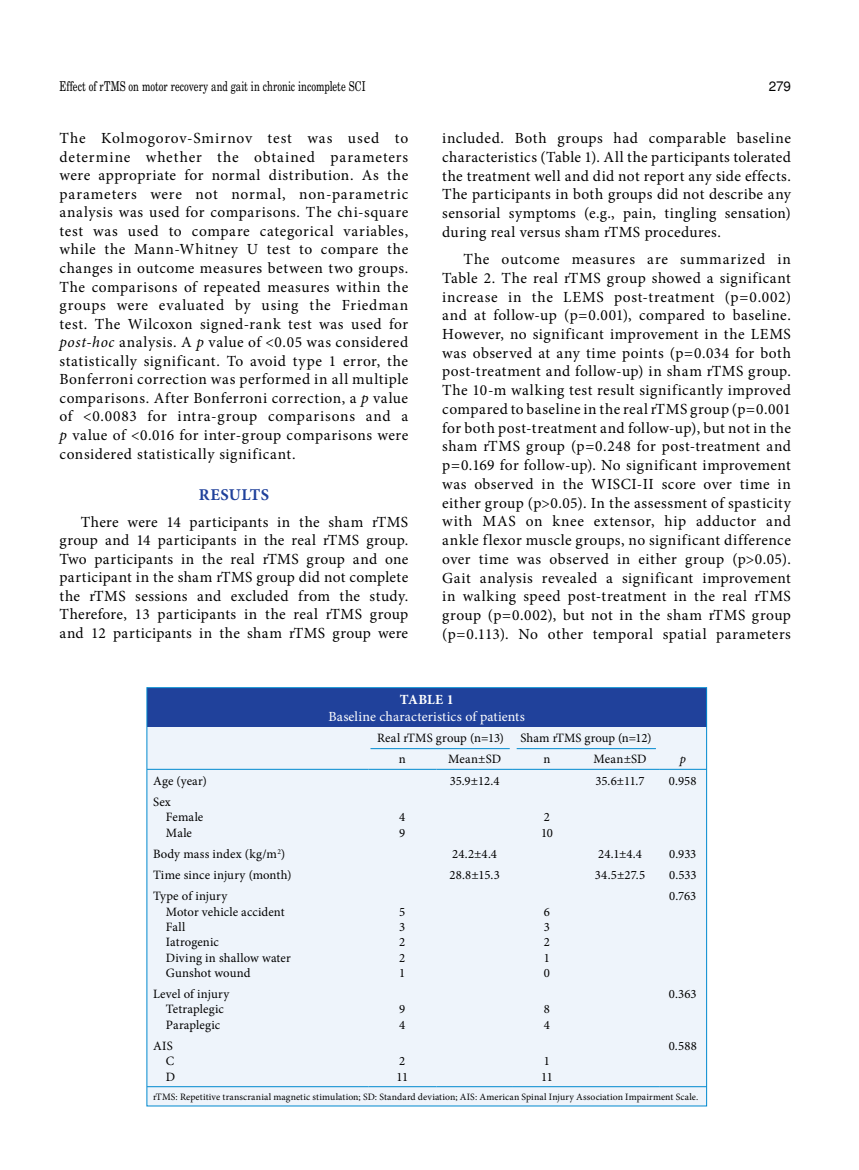
<style>
.page{position:relative;width:859px;height:1170px;background:#fff}
.page>*{position:absolute;margin:0;border:0;box-sizing:border-box;transform-origin:0 0}
.t1{font:700 16.5px "Minion Pro";letter-spacing:.025em;color:#20419b}
.t2{font:15.45px/18.8px "Minion Pro";letter-spacing:.03em;color:#000;text-align:justify}
.t3{font:13.95px "Minion Pro";letter-spacing:.01em;color:#fff}
.t4{font:700 13.95px "Minion Pro";letter-spacing:.01em;color:#fff}
.t5{font:13.5px "Madison Tr";letter-spacing:.005em;color:#000}
.t6{font:13.5px "Helvetica Normal Tr";color:#000}
.t7{font:12.75px/15.3px "Minion Pro";letter-spacing:.005em;color:#000}
.t8{font:italic 12.75px "Minion Pro";color:#000}
.t9{font:9.75px "Minion Pro";letter-spacing:.01em;color:#000}
.s1{font-style:italic}
</style>
<div class="page">
<div style="left:147px;top:687px;width:560px;height:418px;background:#eef4fb"></div>
<div style="left:147px;top:687px;width:559px;height:39px;background:#20419b"></div>
<hr style="left:147px;top:1086px;width:221px;height:1px;background:#0089cf">
<hr style="left:368px;top:1086px;width:68px;height:1px;background:#0089cf">
<hr style="left:436px;top:1086px;width:77px;height:1px;background:#0089cf">
<hr style="left:513px;top:1086px;width:68px;height:1px;background:#0089cf">
<hr style="left:581px;top:1086px;width:78px;height:1px;background:#0089cf">
<hr style="left:659px;top:1086px;width:47px;height:1px;background:#0089cf">
<hr style="left:147px;top:769px;width:221px;height:1px;background:#0089cf">
<hr style="left:368px;top:769px;width:68px;height:1px;background:#0089cf">
<hr style="left:436px;top:769px;width:77px;height:1px;background:#0089cf">
<hr style="left:513px;top:769px;width:68px;height:1px;background:#0089cf">
<hr style="left:581px;top:769px;width:78px;height:1px;background:#0089cf">
<hr style="left:659px;top:769px;width:47px;height:1px;background:#0089cf">
<hr style="left:370px;top:748px;width:140px;height:1px;background:#0089cf">
<hr style="left:517px;top:748px;width:139px;height:1px;background:#0089cf">
<p class="t5" style="left:60px;top:78px;width:308px">Effect of rTMS on motor recovery and gait in chronic incomplete SCI</p>
<p class="t6" style="left:769px;top:78px;width:24px">279</p>
<p class="t2" style="left:60px;top:129px;width:350px">The Kolmogorov-Smirnov test was used to determine whether the obtained parameters were appropriate for normal distribution. As the parameters were not normal, non-parametric analysis was used for comparisons. The chi-square test was used to compare categorical variables, while the Mann-Whitney U test to compare the changes in outcome measures between two groups.<br>The comparisons of repeated measures within the groups were evaluated by using the Friedman test. The Wilcoxon signed-rank test was used for <span class="s1">post-hoc</span> analysis. A <span class="s1">p</span> value of &lt;0.05 was considered statistically significant. To avoid type 1 error, the Bonferroni correction was performed in all multiple comparisons. After Bonferroni correction, a <span class="s1">p</span> value of &lt;0.0083 for intra-group comparisons and a <span class="s1">p</span> value of &lt;0.016 for inter-group comparisons were considered statistically significant.</p>
<p class="t1" style="left:199px;top:482px;width:72px">RESULTS</p>
<p class="t2" style="left:60px;top:512px;width:350px;text-indent:21px">There were 14 participants in the sham rTMS group and 14 participants in the real rTMS group.<br>Two participants in the real rTMS group and one participant in the sham rTMS group did not complete the rTMS sessions and excluded from the study.<br>Therefore, 13 participants in the real rTMS group and 12 participants in the sham rTMS group were</p>
<p class="t2" style="left:442px;top:129px;width:350px">included. Both groups had comparable baseline characteristics (Table 1). All the participants tolerated the treatment well and did not report any side effects.<br>The participants in both groups did not describe any sensorial symptoms (e.g., pain, tingling sensation) during real versus sham rTMS procedures.</p>
<p class="t2" style="left:442px;top:250px;width:350px;text-indent:21px">The outcome measures are summarized in Table 2. The real rTMS group showed a significant increase in the LEMS post-treatment (p=0.002) and at follow-up (p=0.001), compared to baseline.<br>However, no significant improvement in the LEMS was observed at any time points (p=0.034 for both post-treatment and follow-up) in sham rTMS group.<br>The 10-m walking test result significantly improved compared to baseline in the real rTMS group (p=0.001 for both post-treatment and follow-up), but not in the sham rTMS group (p=0.248 for post-treatment and p=0.169 for follow-up). No significant improvement was observed in the WISCI-II score over time in either group (p&gt;0.05). In the assessment of spasticity with MAS on knee extensor, hip adductor and ankle flexor muscle groups, no significant difference over time was observed in either group (p&gt;0.05).<br>Gait analysis revealed a significant improvement in walking speed post-treatment in the real rTMS group (p=0.002), but not in the sham rTMS group (p=0.113). No other temporal spatial parameters</p>
<p class="t4" style="left:400px;top:689px;width:55px">TABLE 1</p>
<p class="t3" style="left:329px;top:707px;width:198px">Baseline characteristics of patients</p>
<p class="t7" style="left:377px;top:730px;width:128px">Real rTMS group (n=13)</p>
<p class="t7" style="left:521px;top:730px;width:132px">Sham rTMS group (n=12)</p>
<p class="t7" style="left:399px;top:751px;width:8px">n</p>
<p class="t7" style="left:448px;top:751px;width:54px">Mean±SD</p>
<p class="t7" style="left:543px;top:751px;width:8px">n</p>
<p class="t7" style="left:594px;top:751px;width:54px">Mean±SD</p>
<p class="t8" style="left:680px;top:750px;width:8px">p</p>
<p class="t7" style="left:153px;top:772px;width:55px">Age (year)</p>
<p class="t7" style="left:450px;top:772px;width:51px">35.9±12.4</p>
<p class="t7" style="left:596px;top:772px;width:50px">35.6±11.7</p>
<p class="t7" style="left:669px;top:772px;width:29px">0.958</p>
<p class="t7" style="left:166px;top:794px;width:39px;text-indent:-13px">Sex<br>Female<br>Male</p>
<p class="t7" style="left:399px;top:809px;width:8px">4<br>9</p>
<p class="t7" style="left:541px;top:809px;width:13px">2<br>10</p>
<p class="t7" style="left:153px;top:846px;width:134px">Body mass index (kg/m<sup>2</sup>)</p>
<p class="t7" style="left:452px;top:846px;width:46px">24.2±4.4</p>
<p class="t7" style="left:598px;top:846px;width:46px">24.1±4.4</p>
<p class="t7" style="left:669px;top:846px;width:29px">0.933</p>
<p class="t7" style="left:153px;top:867px;width:140px">Time since injury (month)</p>
<p class="t7" style="left:449px;top:867px;width:52px">28.8±15.3</p>
<p class="t7" style="left:595px;top:867px;width:52px">34.5±27.5</p>
<p class="t7" style="left:669px;top:867px;width:29px">0.533</p>
<p class="t7" style="left:166px;top:888px;width:127px;text-indent:-13px">Type of injury<br>Motor vehicle accident<br>Fall<br>Iatrogenic<br>Diving in shallow water<br>Gunshot wound</p>
<p class="t7" style="left:669px;top:888px;width:29px">0.763</p>
<p class="t7" style="left:399px;top:903px;width:8px;text-align:justify">5<br>3<br>2<br>2<br>1</p>
<p class="t7" style="left:544px;top:903px;width:8px;text-align:justify">6<br>3<br>2<br>1<br>0</p>
<p class="t7" style="left:153px;top:986px;width:78px;text-align:center">Level of injury<br>Tetraplegic<br>Paraplegic</p>
<p class="t7" style="left:166px;top:1038px;width:11px;text-indent:-13px">AIS<br>C<br>D</p>
<p class="t7" style="left:399px;top:1001px;width:8px">9<br>4</p>
<p class="t7" style="left:544px;top:1001px;width:8px">8<br>4</p>
<p class="t7" style="left:396px;top:1053px;width:13px">2<br>11</p>
<p class="t7" style="left:541px;top:1053px;width:13px">1<br>11</p>
<p class="t7" style="left:669px;top:986px;width:29px">0.363</p>
<p class="t7" style="left:669px;top:1038px;width:30px">0.588</p>
<p class="t9" style="left:153px;top:1089px;width:547px">rTMS: Repetitive transcranial magnetic stimulation; SD: Standard deviation; AIS: American Spinal Injury Association Impairment Scale.</p>
</div>
